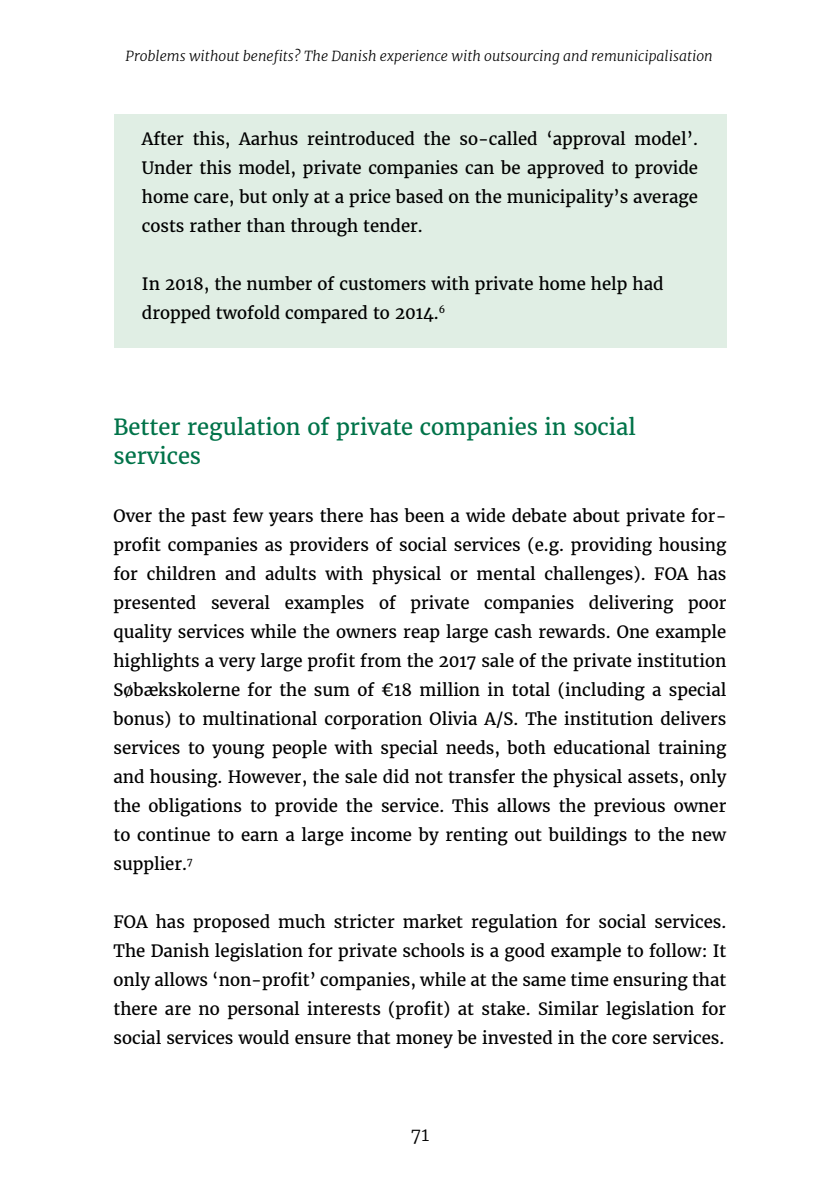
<style>
.page{position:relative;width:840px;height:1191px;background:#fff}
.page>*{position:absolute;margin:0;border:0;box-sizing:border-box;transform-origin:0 0}
.t1{font:22px/29px "Merriweather";color:#007349}
.t2{font:300 18px "Merriweather";color:#000}
.t3{font:16.8px/29px "Merriweather";color:#000;text-align:justify}
.t4{font:italic 300 14px "Merriweather";color:#000}
</style>
<div class="page">
<div style="left:113px;top:115px;width:613px;height:233px;background:#e0eee4"></div>
<p class="t4" style="left:126px;top:47px;width:588px">Problems without benefits? The Danish experience with outsourcing and remunicipalisation</p>
<p class="t3" style="left:142px;top:124px;width:557px">After this, Aarhus reintroduced the so-called ‘approval model’.<br>Under this model, private companies can be approved to provide home care, but only at a price based on the municipality’s average costs rather than through tender.</p>
<p class="t3" style="left:142px;top:269px;width:523px">In 2018, the number of customers with private home help had dropped twofold compared to 2014.<sup>6</sup></p>
<h1 class="t1" style="left:113px;top:413px;width:523px">Better regulation of private companies in social services</h1>
<p class="t3" style="left:113px;top:501px;width:614px">Over the past few years there has been a wide debate about private for&shy;profit companies as providers of social services (e.g. providing housing for children and adults with physical or mental challenges). FOA has presented several examples of private companies delivering poor quality services while the owners reap large cash rewards. One example highlights a very large profit from the 2017 sale of the private institution Søbækskolerne for the sum of €18 million in total (including a special bonus) to multinational corporation Olivia A/S. The institution delivers services to young people with special needs, both educational training and housing. However, the sale did not transfer the physical assets, only the obligations to provide the service. This allows the previous owner to continue to earn a large income by renting out buildings to the new supplier.<sup>7</sup></p>
<p class="t3" style="left:113px;top:907px;width:614px">FOA has proposed much stricter market regulation for social services.<br>The Danish legislation for private schools is a good example to follow: It only allows ‘non-profit’ companies, while at the same time ensuring that there are no personal interests (profit) at stake. Similar legislation for social services would ensure that money be invested in the core services.</p>
<p class="t2" style="left:410px;top:1123px;width:20px">71</p>
</div>
